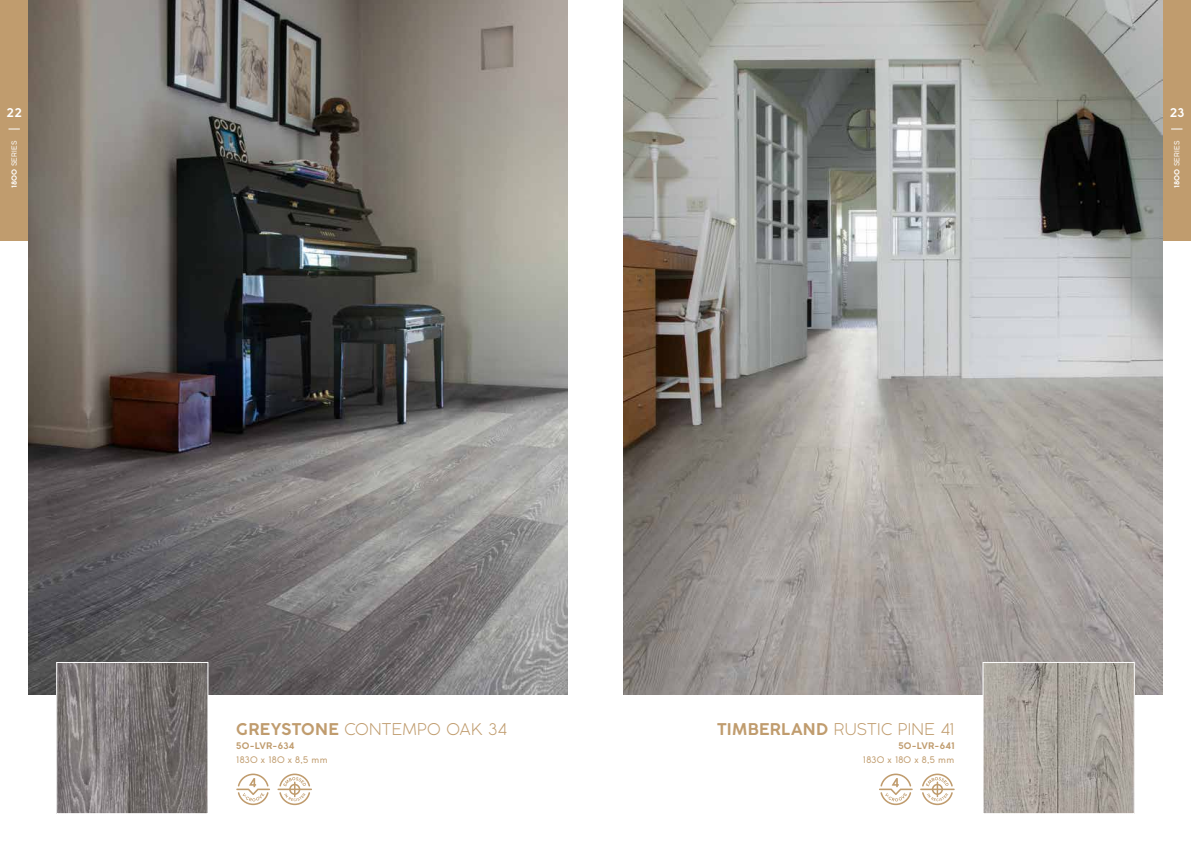
<style>
.page{position:relative;width:1191px;height:842px;background:#fff}
.page>*{position:absolute;margin:0;border:0;box-sizing:border-box;transform-origin:0 0}
.t1{font:300 16px "Coco Gothic";letter-spacing:.01em;color:#c09c6e}
.t2{font:700 12px "Coco Gothic";color:#fff}
.t3{font:9px "Coco Gothic";letter-spacing:.035em;color:#c09c6e}
.t4{font:700 9px "Coco Gothic";letter-spacing:.03em;color:#c09c6e}
.t5{font:7px "Coco Gothic";letter-spacing:.03em;color:#fff}
.s1{font-weight:700}
</style>
<div class="page">
<div style="left:0;top:0;width:28px;height:241px;background:#c09c6e"></div>
<div style="left:1162px;top:0;width:29px;height:241px;background:#c09c6e"></div>
<img style="left:28px;top:0;width:539px;height:694px">
<img style="left:58px;top:664px;width:148px;height:148px">
<div style="left:56px;top:662px;width:152px;height:152px;border:1px solid #fff"></div>
<img style="left:624px;top:0;width:538px;height:694px">
<svg style="left:236px;top:773px;width:34px;height:32px"></svg>
<hr style="left:277px;top:788px;width:35px;height:2px;background:#c09c6e">
<svg style="left:279px;top:773px;width:31px;height:32px"></svg>
<svg style="left:879px;top:773px;width:33px;height:32px"></svg>
<hr style="left:920px;top:788px;width:34px;height:2px;background:#c09c6e">
<svg style="left:922px;top:773px;width:30px;height:32px"></svg>
<img style="left:984px;top:664px;width:148px;height:148px">
<div style="left:982px;top:662px;width:152px;height:152px;border:1px solid #fff"></div>
<p class="t2" style="left:7px;top:104px;width:17px">22</p>
<p class="t2" style="left:1169px;top:104px;width:16px">23</p>
<p class="t5" style="left:9px;top:188px;width:48px;rotate:-90deg"><span class="s1">1800</span> SERIES</p>
<p class="t5" style="left:1171px;top:188px;width:48px;rotate:-90deg"><span class="s1">1800</span> SERIES</p>
<p class="t1" style="left:236px;top:717px;width:272px"><span class="s1">GREYSTONE</span> CONTEMPO OAK 34</p>
<p class="t4" style="left:236px;top:739px;width:59px">50-LVR-634</p>
<p class="t3" style="left:236px;top:753px;width:93px">1830 x 180 x 8,5 mm</p>
<p class="t1" style="left:717px;top:717px;width:239px"><span class="s1">TIMBERLAND</span> RUSTIC PINE 41</p>
<p class="t4" style="left:898px;top:739px;width:57px">50-LVR-641</p>
<p class="t3" style="left:863px;top:753px;width:93px">1830 x 180 x 8,5 mm</p>
</div>
